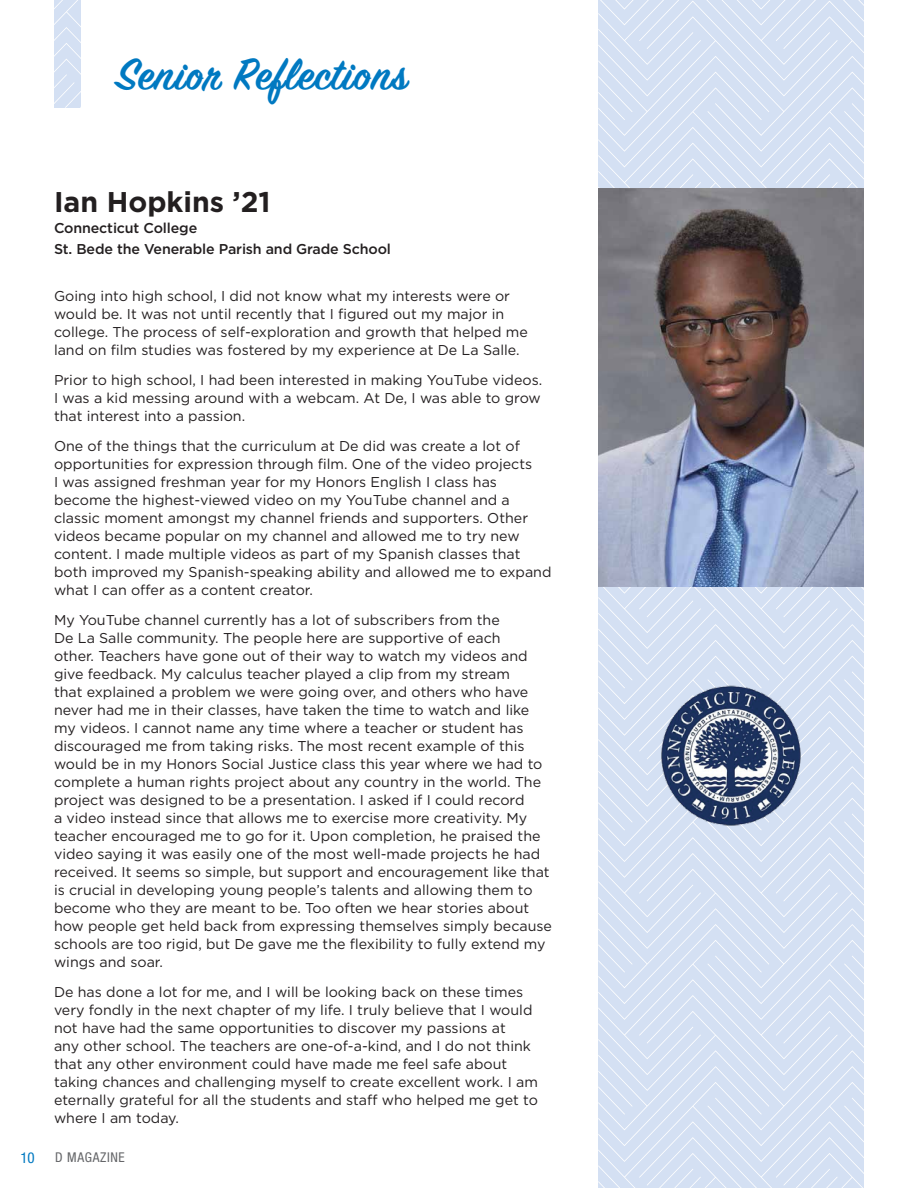
<style>
.page{position:relative;width:918px;height:1188px;background:#fff}
.page>*{position:absolute;margin:0;border:0;box-sizing:border-box;transform-origin:0 0}
.t1{font:600 49.5px "Sign Painter House Script";letter-spacing:.02em;color:#0079c1}
.t2{font:700 28.5px "Gotham";color:#231f20}
.t3{font:condensed 15px "Helvetica Neue";color:#0079c1}
.Body_Copy{font:14.25px/18px "Gotham";color:#231f20}
.t4{font:500 14.25px "Gotham";letter-spacing:-.01em;color:#231f20}
.t5{font:condensed 13.5px "Helvetica Neue";letter-spacing:.05em;color:#656669}
</style>
<div class="page">
<svg style="left:598px;top:0;width:266px;height:1188px"></svg>
<svg style="left:54px;top:0;width:27px;height:108px"></svg>
<img style="left:598px;top:189px;width:266px;height:397px">
<img style="left:652px;top:677px;width:158px;height:157px">
<p class="t1" style="left:117px;top:44px;width:292px">Senior Reflections</p>
<p class="t2" style="left:54px;top:183px;width:218px">Ian Hopkins ’21</p>
<p class="t4" style="left:54px;top:219px;width:145px">Connecticut College</p>
<p class="t4" style="left:54px;top:240px;width:339px">St. Bede the Venerable Parish and Grade School</p>
<p class="Body_Copy" style="left:54px;top:286px;width:475px">Going into high school, I did not know what my interests were or would be. It was not until recently that I figured out my major in college. The process of self-exploration and growth that helped me land on film studies was fostered by my experience at De La Salle.</p>
<p class="Body_Copy" style="left:54px;top:370px;width:490px;text-align:justify">Prior to high school, I had been interested in making YouTube videos.<br>I was a kid messing around with a webcam. At De, I was able to grow that interest into a passion.</p>
<p class="Body_Copy" style="left:54px;top:436px;width:499px">One of the things that the curriculum at De did was create a lot of opportunities for expression through film. One of the video projects<br>I was assigned freshman year for my Honors English I class has become the highest-viewed video on my YouTube channel and a classic moment amongst my channel friends and supporters. Other videos became popular on my channel and allowed me to try new content. I made multiple videos as part of my Spanish classes that both improved my Spanish-speaking ability and allowed me to expand what I can offer as a content creator.</p>
<p class="Body_Copy" style="left:54px;top:610px;width:500px">My YouTube channel currently has a lot of subscribers from the<br>De La Salle community. The people here are supportive of each<br>other. Teachers have gone out of their way to watch my videos and give feedback. My calculus teacher played a clip from my stream<br>that explained a problem we were going over, and others who have never had me in their classes, have taken the time to watch and like my videos. I cannot name any time where a teacher or student has discouraged me from taking risks. The most recent example of this would be in my Honors Social Justice class this year where we had to complete a human rights project about any country in the world. The project was designed to be a presentation. I asked if I could record<br>a video instead since that allows me to exercise more creativity. My teacher encouraged me to go for it. Upon completion, he praised the video saying it was easily one of the most well-made projects he had received. It seems so simple, but support and encouragement like that is crucial in developing young people’s talents and allowing them to become who they are meant to be. Too often we hear stories about how people get held back from expressing themselves simply because schools are too rigid, but De gave me the flexibility to fully extend my wings and soar.</p>
<p class="Body_Copy" style="left:54px;top:982px;width:485px">De has done a lot for me, and I will be looking back on these times very fondly in the next chapter of my life. I truly believe that I would not have had the same opportunities to discover my passions at<br>any other school. The teachers are one-of-a-kind, and I do not think that any other environment could have made me feel safe about taking chances and challenging myself to create excellent work. I am eternally grateful for all the students and staff who helped me get to where I am today.</p>
<p class="t3" style="left:20px;top:1149px;width:16px">10</p>
<p class="t5" style="left:55px;top:1150px;width:71px">D MAGAZINE</p>
</div>
